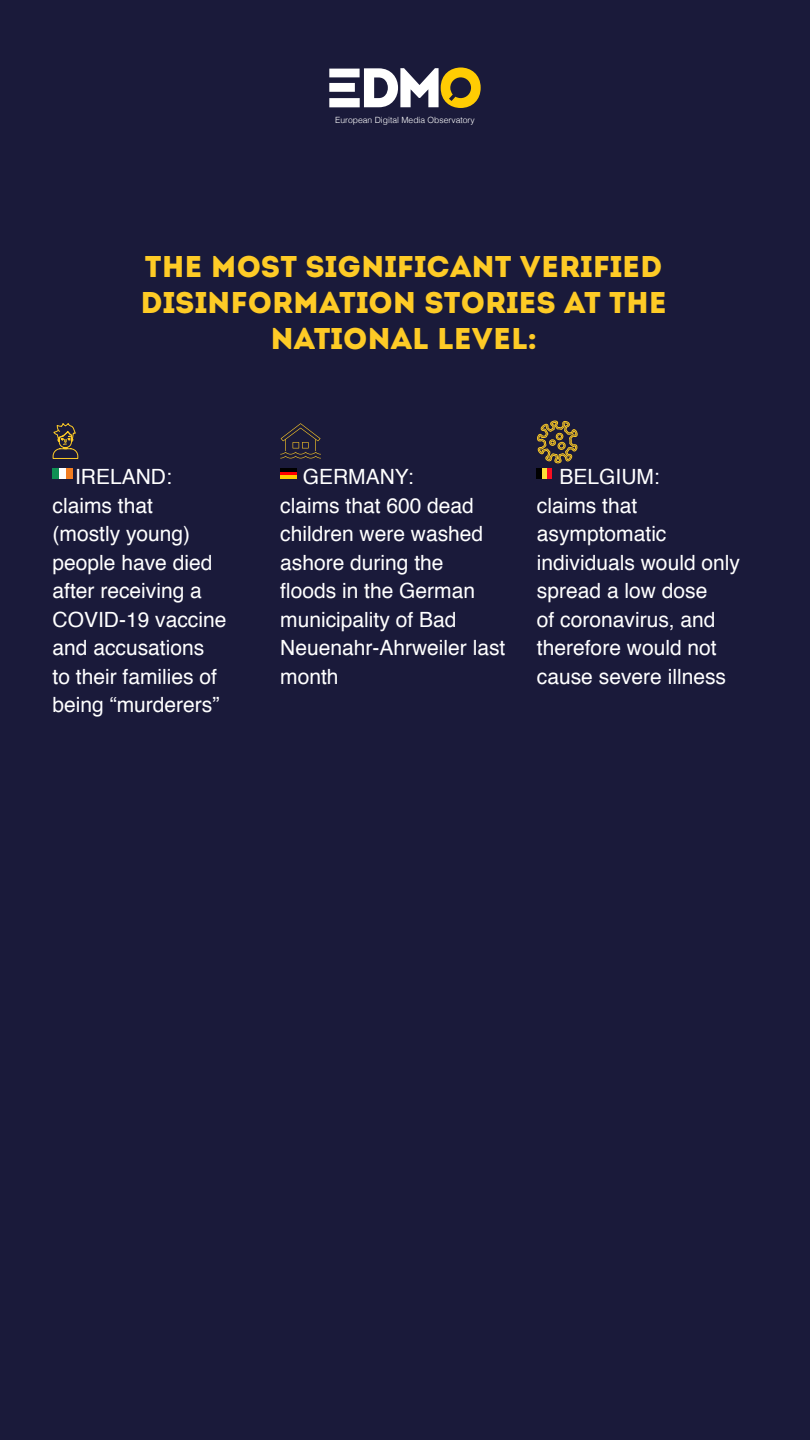
<style>
.page{position:relative;width:810px;height:1440px;background:#1a1a3a}
.page>*{position:absolute;margin:0;border:0;box-sizing:border-box;transform-origin:0 0}
.t1{font:30px/36px "Intro Demo Black Caps";color:#fecb26;text-align:center}
.t2{font:21px/28.5px "Helvetica";color:#fff}
.t3{font:300 8.55px "Helvetica";color:#fff}
</style>
<div class="page">
<svg style="left:329px;top:68px;width:152px;height:40px"></svg>
<div style="left:66px;top:468px;width:7px;height:10px;background:#f27d21"></div>
<div style="left:59px;top:468px;width:7px;height:10px;background:#fff"></div>
<div style="left:53px;top:468px;width:6px;height:10px;background:#0f8f54"></div>
<hr style="left:280px;top:475px;width:17px;height:3px;background:#fc0">
<hr style="left:280px;top:472px;width:17px;height:3px;background:#f00">
<hr style="left:280px;top:468px;width:17px;height:4px;background:#000">
<div style="left:547px;top:468px;width:5px;height:10px;background:#f70f21"></div>
<div style="left:542px;top:468px;width:5px;height:10px;background:#fce036"></div>
<div style="left:537px;top:468px;width:5px;height:10px;background:#000"></div>
<svg style="left:280px;top:423px;width:41px;height:35px"></svg>
<svg style="left:52px;top:423px;width:26px;height:36px"></svg>
<svg style="left:537px;top:420px;width:41px;height:44px"></svg>
<p class="t3" style="left:335px;top:112px;width:141px">European Digital Media Observatory</p>
<p class="t1" style="left:141px;top:248px;width:528px">THE MOST SIGNIFICANT VERIFIED<br>DISINFORMATION STORIES AT THE<br>NATIONAL LEVEL:</p>
<p class="t2" style="left:75px;top:463px;width:98px">IRELAND:</p>
<p class="t2" style="left:53px;top:492px;width:175px">claims that<br>(mostly young) people have died after receiving a<br>COVID-19 vaccine and accusations to their families of being “murderers”</p>
<p class="t2" style="left:303px;top:463px;width:112px">GERMANY:</p>
<p class="t2" style="left:280px;top:492px;width:227px">claims that 600 dead children were washed ashore during the<br>floods in the German municipality of Bad<br>Neuenahr-Ahrweiler last month</p>
<p class="t2" style="left:559px;top:463px;width:102px">BELGIUM:</p>
<p class="t2" style="left:537px;top:492px;width:205px">claims that asymptomatic individuals would only spread a low dose<br>of coronavirus, and therefore would not cause severe illness</p>
</div>
